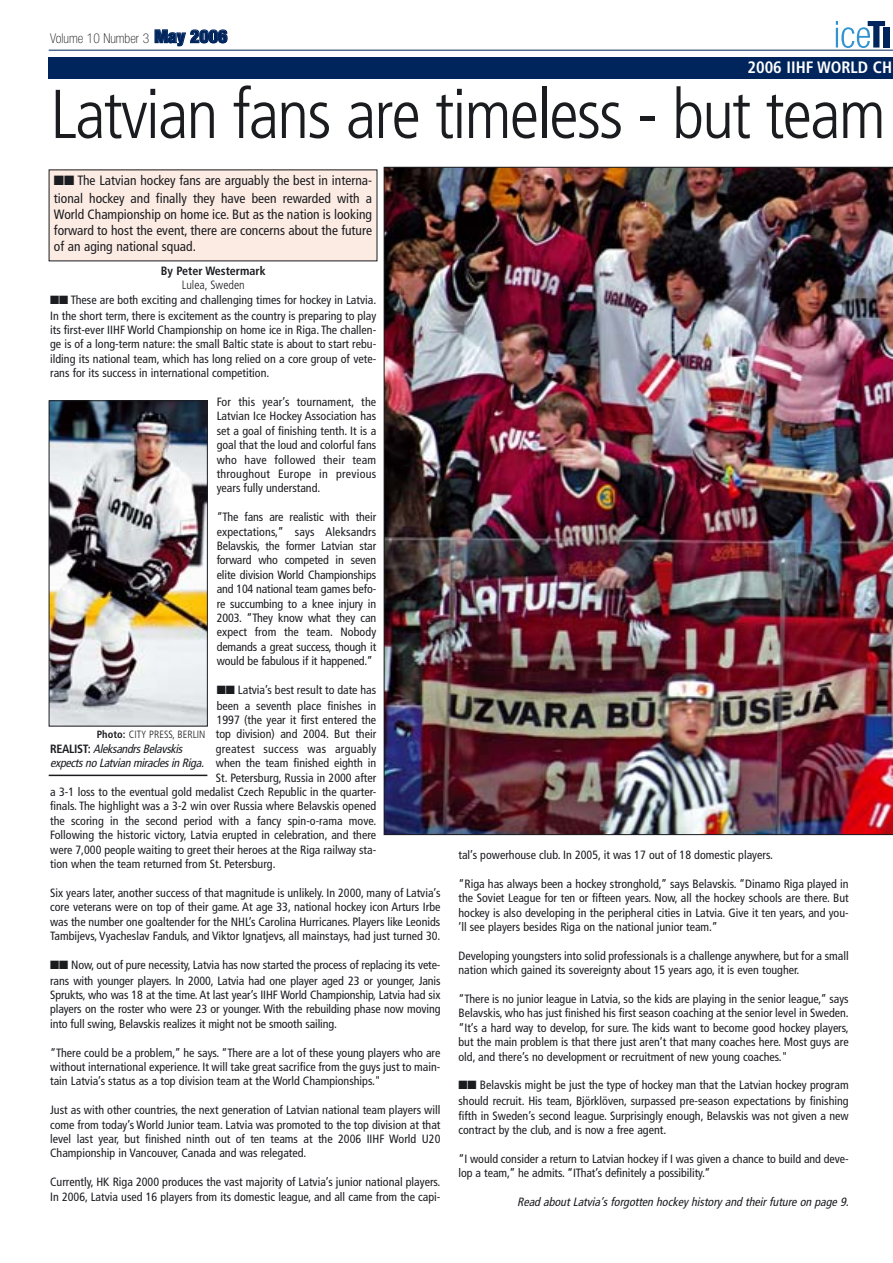
<style>
.page{position:relative;width:893px;height:1263px;background:#fff}
.page>*{position:absolute;margin:0;border:0;box-sizing:border-box;transform-origin:0 0}
.t1{font:300 condensed 69px "Frutiger";letter-spacing:-.03em;color:#1b1c20}
.t2{font:700 condensed 16.5px "Frutiger";color:#fff}
.t3{font:condensed 13.5px/16.2px "Frutiger";color:#1b1c20}
.t4{font:100 condensed 13.5px "Helvetica Neue";color:#1b1c20}
.t5{font:condensed 12px/14.4px "Frutiger";color:#1b1c20;text-align:justify}
.t6{font:italic condensed 12px/14.4px "Frutiger";color:#1b1c20}
.t7{font:condensed 12px "Frutiger";letter-spacing:.02em;color:#1b1c20}
.t8{font:700 condensed 12px "Frutiger";color:#1b1c20}
.t9{font:300 condensed 12px "Frutiger";color:#1b1c20}
.t10{font:300 condensed 10.5px "Frutiger";color:#1b1c20}
.s1{font-weight:900;font-size:18px;color:#00255d}
.s2{font-weight:700}
.s3{font-weight:700;font-style:normal}
</style>
<div class="page">
<div style="left:49px;top:58px;width:844px;height:21px;background:#00255d"></div>
<img style="left:384px;top:167px;width:509px;height:668px">
<img style="left:51px;top:402px;width:155px;height:322px">
<div style="left:49px;top:400px;width:159px;height:326px;border:1px solid #1b1c20"></div>
<div style="left:49px;top:170px;width:328px;height:91px;background:#fcebe3"></div>
<hr style="left:49px;top:775px;width:158px;height:1px;background:#1b1c20">
<svg style="left:836px;top:21px;width:49px;height:27px"></svg>
<div style="left:883px;top:27px;width:6px;height:21px;background:#00255d"></div>
<hr style="left:49px;top:50px;width:844px;height:1px;background:#00255d">
<p class="t4" style="left:50px;top:33px;width:179px">Volume 10 Number 3 <span class="s1">May 2006</span></p>
<h2 class="t2" style="left:747px;top:61px;width:146px">2006 IIHF WORLD CH</h2>
<h1 class="t1" style="left:50px;top:86px;width:837px">Latvian fans are timeless - but team</h1>
<p class="t3" style="left:54px;top:172px;width:320px;line-height:17.7px">■■ The Latvian hockey fans are arguably the best in interna&shy;tional hockey and finally they have been rewarded with a</p>
<p class="t3" style="left:54px;top:207px;width:320px;text-align:justify">World Championship on home ice. But as the nation is looking forward to host the event, there are concerns about the future of an aging national squad.</p>
<p class="t8" style="left:161px;top:266px;width:106px">By Peter Westermark</p>
<p class="t9" style="left:182px;top:280px;width:64px">Lulea, Sweden</p>
<p class="t5" style="left:50px;top:293px;width:328px;line-height:15.6px">■■ These are both exciting and challenging times for hockey in Latvia.<br>In the short term, there is excitement as the country is preparing to play</p>
<p class="t5" style="left:50px;top:324px;width:328px">its first-ever IIHF World Championship on home ice in Riga. The challen&shy;ge is of a long-term nature: the small Baltic state is about to start rebu&shy;ilding its national team, which has long relied on a core group of vete&shy;rans for its success in international competition.</p>
<p class="t5" style="left:217px;top:396px;width:161px">For this year’s tournament, the Latvian Ice Hockey Association has set a goal of finishing tenth. It is a goal that the loud and colorful fans who have followed their team throughout Europe in previous years fully understand.</p>
<p class="t5" style="left:217px;top:511px;width:161px">“The fans are realistic with their expectations,” says Aleksandrs Belavskis, the former Latvian star forward who competed in seven elite division World Championships and 104 national team games befo&shy;re succumbing to a knee injury in 2003. “They know what they can expect from the team. Nobody demands a great success, though it would be fabulous if it happened.”</p>
<p class="t5" style="left:217px;top:683px;width:161px;line-height:15.6px">■■ Latvia’s best result to date has been a seventh place finishes in</p>
<p class="t5" style="left:217px;top:714px;width:161px">1997 (the year it first entered the</p>
<p class="t5" style="left:216px;top:728px;width:162px">top division) and 2004. But their</p>
<p class="t7" style="left:216px;top:744px;width:162px">greatest success was arguably</p>
<p class="t5" style="left:216px;top:757px;width:162px">when the team finished eighth in</p>
<p class="t5" style="left:216px;top:771px;width:162px">St. Petersburg, Russia in 2000 after</p>
<p class="t5" style="left:50px;top:786px;width:328px">a 3-1 loss to the eventual gold medalist Czech Republic in the quarter-</p>
<p class="t5" style="left:50px;top:800px;width:328px">finals. The highlight was a 3-2 win over Russia where Belavskis opened</p>
<p class="t5" style="left:50px;top:814px;width:328px">the scoring in the second period with a fancy spin-o-rama move.</p>
<p class="t5" style="left:50px;top:829px;width:328px">Following the historic victory, Latvia erupted in celebration, and there</p>
<p class="t5" style="left:50px;top:843px;width:328px">were 7,000 people waiting to greet their heroes at the Riga railway sta-</p>
<p class="t5" style="left:50px;top:858px;width:227px">tion when the team returned from St. Petersburg.</p>
<p class="t5" style="left:50px;top:886px;width:392px">Six years later, another success of that magnitude is unlikely. In 2000, many of Latvia’s core veterans were on top of their game. At age 33, national hockey icon Arturs Irbe was the number one goaltender for the NHL’s Carolina Hurricanes. Players like Leonids Tambijevs, Vyacheslav Fanduls, and Viktor Ignatjevs, all mainstays, had just turned 30.</p>
<p class="t5" style="left:50px;top:958px;width:392px;line-height:15.6px">■■ Now, out of pure necessity, Latvia has now started the process of replacing its vete&shy;rans with younger players. In 2000, Latvia had one player aged 23 or younger, Janis</p>
<p class="t5" style="left:50px;top:988px;width:392px">Sprukts, who was 18 at the time. At last year’s IIHF World Championship, Latvia had six players on the roster who were 23 or younger. With the rebuilding phase now moving into full swing, Belavskis realizes it might not be smooth sailing.</p>
<p class="t5" style="left:50px;top:1046px;width:392px">“There could be a problem,” he says. “There are a lot of these young players who are without international experience. It will take great sacrifice from the guys just to main&shy;tain Latvia’s status as a top division team at the World Championships."</p>
<p class="t5" style="left:50px;top:1104px;width:392px">Just as with other countries, the next generation of Latvian national team players will come from today’s World Junior team. Latvia was promoted to the top division at that level last year, but finished ninth out of ten teams at the 2006 IIHF World U20<br>Championship in Vancouver, Canada and was relegated.</p>
<p class="t5" style="left:50px;top:1176px;width:392px">Currently, HK Riga 2000 produces the vast majority of Latvia’s junior national players.<br>In 2006, Latvia used 16 players from its domestic league, and all came from the capi-</p>
<p class="t10" style="left:97px;top:730px;width:110px"><span class="s2">Photo:</span> CITY PRESS, BERLIN</p>
<p class="t6" style="left:50px;top:742px;width:158px"><span class="s3">R E A L I S T:</span> AleksandrsBelavskis expectsno Latvian miraclesin Riga.</p>
<p class="t5" style="left:458px;top:848px;width:316px">tal’s powerhouse club. In 2005, it was 17 out of 18 domestic players.</p>
<p class="t5" style="left:458px;top:877px;width:392px">“Riga has always been a hockey stronghold,” says Belavskis. “Dinamo Riga played in the Soviet League for ten or fifteen years. Now, all the hockey schools are there. But hockey is also developing in the peripheral cities in Latvia. Give it ten years, and you-’ll see players besides Riga on the national junior team.”</p>
<p class="t5" style="left:458px;top:949px;width:392px">Developing youngsters into solid professionals is a challenge anywhere, but for a small nation which gained its sovereignty about 15 years ago, it is even tougher.</p>
<p class="t5" style="left:458px;top:992px;width:392px">“There is no junior league in Latvia, so the kids are playing in the senior league,” says Belavskis, who has just finished his first season coaching at the senior level in Sweden. “It’s a hard way to develop, for sure. The kids want to become good hockey players, but the main problem is that there just aren’t that many coaches here. Most guys are old, and there’s no development or recruitment of new young coaches."</p>
<p class="t5" style="left:458px;top:1078px;width:392px;line-height:15.6px">■■ Belavskis might be just the type of hockey man that the Latvian hockey program should recruit. His team, Björklöven, surpassed pre-season expectations by finishing</p>
<p class="t5" style="left:458px;top:1109px;width:392px">fifth in Sweden’s second league. Surprisingly enough, Belavskis was not given a new contract by the club, and is now a free agent.</p>
<p class="t5" style="left:458px;top:1152px;width:392px">“I would consider a return to Latvian hockey if I was given a chance to build and deve&shy;lop a team,” he admits. “IThat’s definitely a possibility.”</p>
<p class="t6" style="left:517px;top:1195px;width:336px">Read aboutLatvia’sforgotten hockey history and theirfuture on page 9.</p>
</div>
